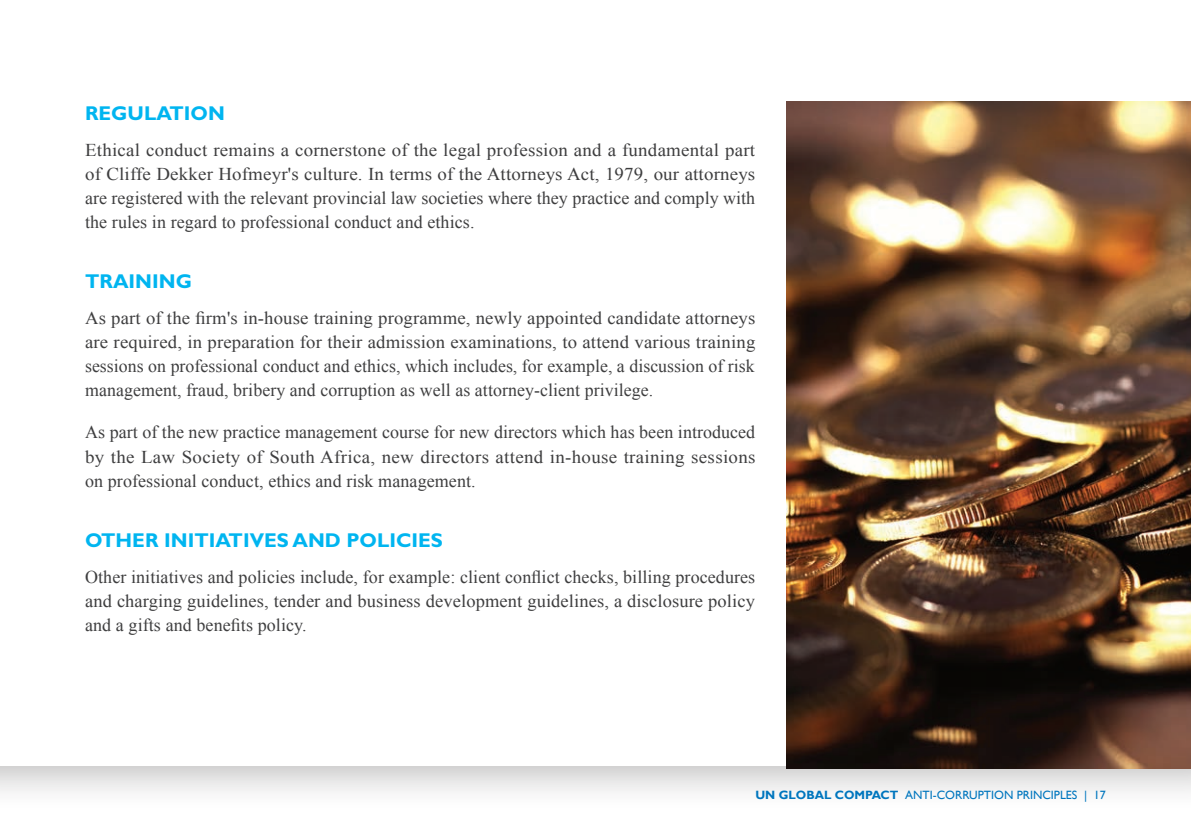
<style>
.page{position:relative;width:1191px;height:840px;background:#fff}
.page>*{position:absolute;margin:0;border:0;box-sizing:border-box;transform-origin:0 0}
.Paragraph_Subheading{font:700 20px "Gill Sans Std";color:#00b5f0}
.Body_Copy{font:18px/24px "Times New Roman";letter-spacing:.005em;color:#3e3e3f;text-align:justify}
.Body_Copy-2{font:18px/24px "Times New Roman";letter-spacing:.005em;color:#3e3e3f;text-align:justify;scale:1.04 1}
.Body_Copy-3{font:18px/24px "Times New Roman";letter-spacing:.005em;color:#3e3e3f;text-align:justify;scale:1.05 1}
.t1{font:12px "Gill Sans";color:#0076be}
.s1{font-weight:700}
</style>
<div class="page">
<div style="left:0;top:0;width:1191px;height:811px;background:#231f20;opacity:.3"></div>
<div style="left:0;top:0;width:1191px;height:765px;background:#fff"></div>
<img style="left:786px;top:101px;width:405px;height:666px">
<p class="Paragraph_Subheading" style="left:85px;top:101px;width:141px">REGULATION</p>
<p class="Body_Copy-3" style="left:85px;top:138px;width:640px">Ethical conduct remains a cornerstone of the legal profession and a fundamental part of Cliffe Dekker Hofmeyr's culture. In terms of the Attorneys Act, 1979, our attorneys are registered with the relevant provincial law societies where they practice and comply with the rules in regard to professional conduct and ethics.</p>
<p class="Paragraph_Subheading" style="left:85px;top:269px;width:108px">TRAINING</p>
<p class="Body_Copy-2" style="left:85px;top:306px;width:646px">As part of the firm's in-house training programme, newly appointed candidate attorneys are required, in preparation for their admission examinations, to attend various training sessions on professional conduct and ethics, which includes, for example, a discussion of risk management, fraud, bribery and corruption as well as attorney-client privilege.</p>
<p class="Body_Copy" style="left:85px;top:420px;width:672px">As part of the new practice management course for new directors which has been introduced by the Law Society of South Africa, new directors attend in-house training sessions on professional conduct, ethics and risk management.</p>
<p class="Paragraph_Subheading" style="left:85px;top:527px;width:359px">OTHER INITIATIVES AND POLICIES</p>
<p class="Body_Copy" style="left:85px;top:564px;width:671px">Other initiatives and policies include, for example: client conflict checks, billing procedures and charging guidelines, tender and business development guidelines, a disclosure policy and a gifts and benefits policy.</p>
<p class="t1" style="left:755px;top:788px;width:352px"><span class="s1">UN GLOBAL COMPACT</span> ANTI-CORRUPTION PRINCIPLES | 17</p>
</div>
